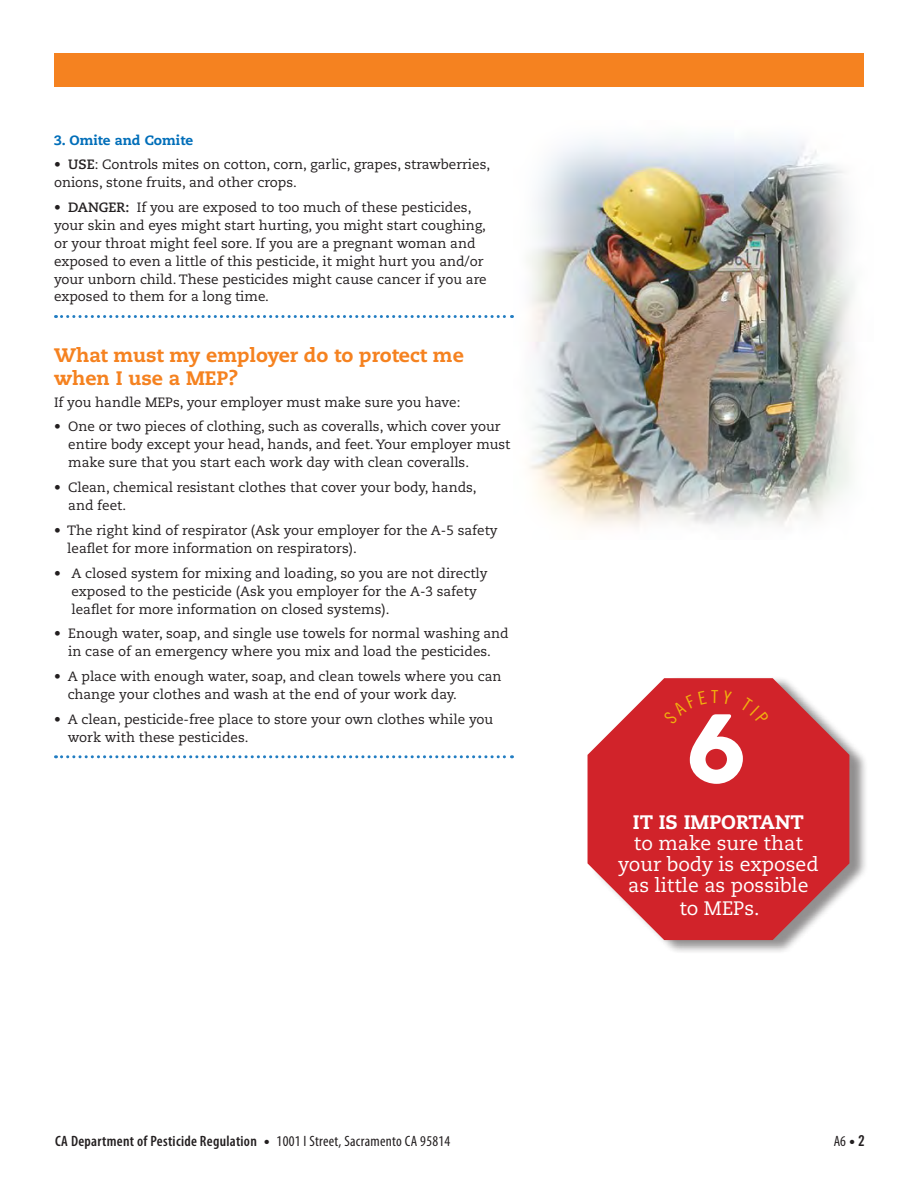
<style>
.page{position:relative;width:918px;height:1188px;background:#fff}
.page>*{position:absolute;margin:0;border:0;box-sizing:border-box;transform-origin:0 0}
.t1{font:103.5px "Archive";color:#fff}
.t2{font:19.5px/21.5px "Caecilia LT Std";color:#fff;text-align:center}
.Question{font:800 19.5px/22.5px "Caecilia LT Std";color:#f58220}
.t3{font:condensed 15px "Myriad Pro";letter-spacing:.02em;color:#231f20}
.t4{font:600 condensed 15px "Myriad Pro";letter-spacing:.02em;color:#231f20}
.Answer_body_copy_NO{font:13.5px/18px "Caecilia LT Std";color:#231f20}
.Answer_body_last_lin{font:13.5px/18px "Caecilia LT Std";color:#231f20}
.subhead_2_smaller{font:800 13.5px "Caecilia LT Std";color:#006eb9}
.s1{font-weight:700}
.s2{font-weight:800}
.s3{font-family:"Trade Gothic LT Std Bd Cn 20";font-stretch:normal}
</style>
<div class="page">
<img style="left:513px;top:138px;width:342px;height:389px">
<div style="left:54px;top:53px;width:810px;height:33px;background:#f58220"></div>
<svg style="left:56px;top:315px;width:457px;height:3px"></svg>
<svg style="left:56px;top:755px;width:457px;height:3px"></svg>
<div style="left:591px;top:676px;width:278px;height:278px;background:#231f20;opacity:.5"></div>
<svg style="left:588px;top:678px;width:261px;height:262px;background:#d6474d"></svg>
<div style="left:663px;top:690px;width:69px;height:34px;background:#d1232a"></div>
<svg style="left:740px;top:697px;width:29px;height:28px"></svg>
<p class="subhead_2_smaller" style="left:54px;top:132px;width:141px">3. Omite and Comite</p>
<p class="Answer_body_copy_NO" style="left:54px;top:155px;width:438px">• <span class="s1">USE</span>: Controls mites on cotton, corn, garlic, grapes, strawberries, onions, stone fruits, and other crops.</p>
<p class="Answer_body_last_lin" style="left:54px;top:198px;width:434px">• <span class="s1">DANGER:</span> If you are exposed to too much of these pesticides, your skin and eyes might start hurting, you might start coughing, or your throat might feel sore. If you are a pregnant woman and exposed to even a little of this pesticide, it might hurt you and/or your unborn child. These pesticides might cause cancer if you are exposed to them for a long time.</p>
<p class="Question" style="left:54px;top:344px;width:411px">What must my employer do to protect me when I use a MEP?</p>
<p class="Answer_body_copy_NO" style="left:54px;top:393px;width:408px">If you handle MEPs, your employer must make sure you have:</p>
<p class="Answer_body_copy_NO" style="left:68px;top:418px;width:444px;text-indent:-14px">• One or two pieces of clothing, such as coveralls, which cover your entire body except your head, hands, and feet. Your employer must make sure that you start each work day with clean coveralls.</p>
<p class="Answer_body_copy_NO" style="left:68px;top:479px;width:410px;text-indent:-14px">• Clean, chemical resistant clothes that cover your body, hands, and feet.</p>
<p class="Answer_body_copy_NO" style="left:67px;top:521px;width:432px;text-indent:-13px">• The right kind of respirator (Ask your employer for the A-5 safety leaflet for more information on respirators).</p>
<p class="Answer_body_copy_NO" style="left:72px;top:564px;width:417px;text-indent:-18px">• A closed system for mixing and loading, so you are not directly exposed to the pesticide (Ask you employer for the A-3 safety leaflet for more information on closed systems).</p>
<p class="Answer_body_copy_NO" style="left:54px;top:625px;width:456px;text-align:center">• Enough water, soap, and single use towels for normal washing and in case of an emergency where you mix and load the pesticides.</p>
<p class="Answer_body_copy_NO" style="left:68px;top:668px;width:435px;text-indent:-14px">• A place with enough water, soap, and clean towels where you can change your clothes and wash at the end of your work day.</p>
<p class="Answer_body_last_lin" style="left:68px;top:710px;width:427px;text-indent:-14px">• A clean, pesticide-free place to store your own clothes while you work with these pesticides.</p>
<p class="t1" style="left:686px;top:687px;width:63px">6</p>
<p class="t2" style="left:618px;top:812px;width:202px"><span class="s2">IT IS IMPORTANT<br></span>to make sure that your body is exposed as little as possible to MEPs.</p>
<p class="t4" style="left:55px;top:1132px;width:203px">CA Department of Pesticide Regulation</p>
<p class="t3" style="left:265px;top:1132px;width:187px">● 1001 I Street, Sacramento CA 95814</p>
<p class="t3" style="left:834px;top:1132px;width:33px">A6 ● <span class="s3">2</span></p>
</div>
